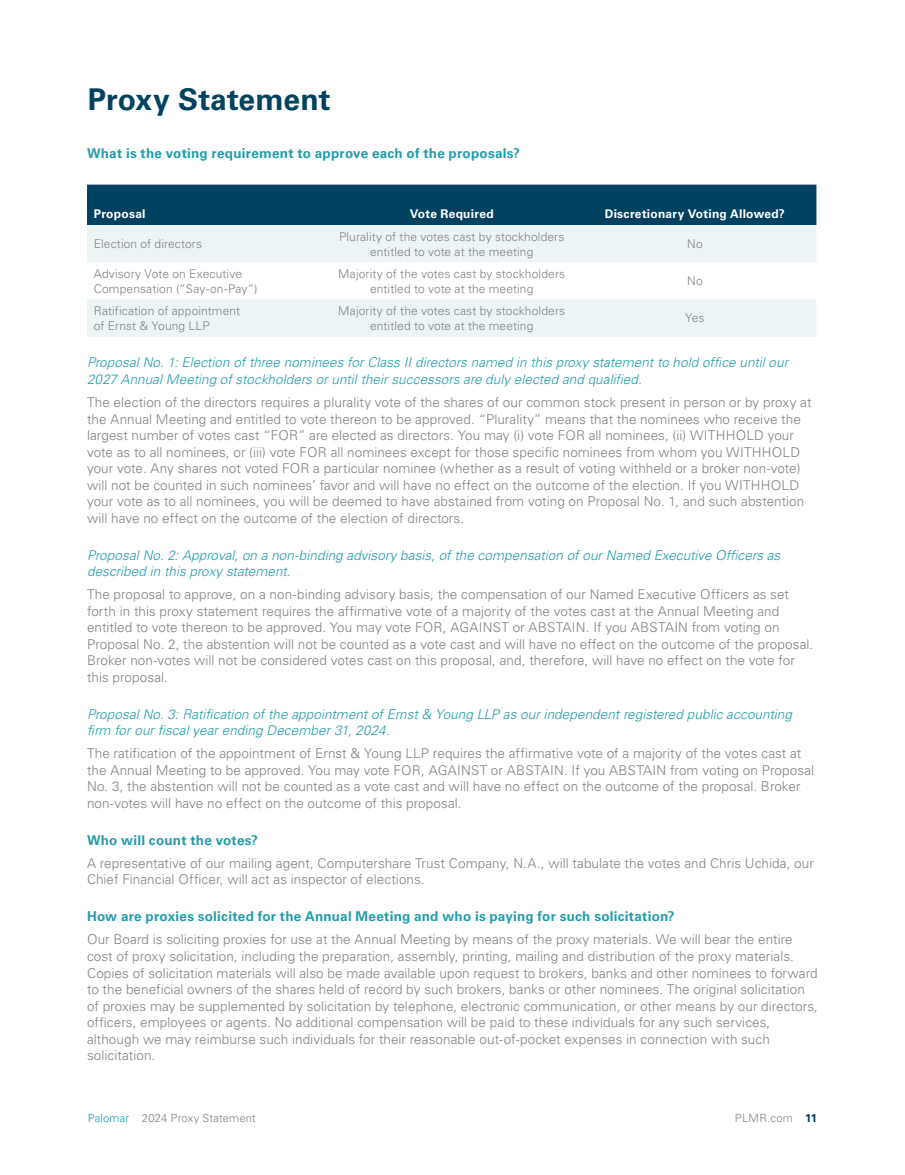
<style>
.page{position:relative;width:905px;height:1175px;background:#fff}
.page>*{position:absolute;margin:0;border:0;box-sizing:border-box;transform-origin:0 0}
.t1{font:700 30px "Univers LT Std";letter-spacing:.005em;color:#004260}
.t2{font:300 13.5px/16.5px "Univers LT Std";letter-spacing:.005em;color:#808285}
.t3{font:italic 300 13.5px/16.5px "Univers LT Std";letter-spacing:.005em;color:#239dab}
.t4{font:700 13.5px "Univers LT Std";letter-spacing:.015em;color:#239dab}
.t5{font:300 12px/15px "Univers LT Std";letter-spacing:.01em;color:#808285}
.t6{font:700 12px "Univers LT Std";letter-spacing:.02em;color:#fff}
.t7{font:300 11.25px "Univers LT Std";letter-spacing:.015em;color:#808285}
.s1{color:#239dab}
.s2{font-weight:700;color:#004260}
</style>
<div class="page">
<div style="left:87px;top:185px;width:729px;height:40px;background:#004260"></div>
<svg style="left:87px;top:225px;width:729px;height:112px;fill:#edf4f6"></svg>
<p class="t1" style="left:88px;top:81px;width:244px">Proxy Statement</p>
<p class="t4" style="left:87px;top:146px;width:434px">What is the voting requirement to approve each of the proposals?</p>
<p class="t6" style="left:94px;top:207px;width:53px">Proposal</p>
<p class="t6" style="left:409px;top:207px;width:86px">Vote Required</p>
<p class="t6" style="left:604px;top:207px;width:182px">Discretionary Voting Allowed?</p>
<p class="t5" style="left:94px;top:236px;width:110px">Election of directors</p>
<p class="t5" style="left:339px;top:229px;width:227px">Plurality of the votes cast by stockholders</p>
<p class="t5" style="left:370px;top:244px;width:165px">entitled to vote at the meeting</p>
<p class="t5" style="left:687px;top:236px;width:17px">No</p>
<p class="t5" style="left:94px;top:266px;width:165px">Advisory Vote on Executive<br>Compensation (“Say-on-Pay”)</p>
<p class="t5" style="left:338px;top:266px;width:228px;text-align:center">Majority of the votes cast by stockholders entitled to vote at the meeting</p>
<p class="t5" style="left:687px;top:273px;width:17px">No</p>
<p class="t5" style="left:94px;top:303px;width:148px">Ratification of appointment of Ernst &amp; Young LLP</p>
<p class="t5" style="left:338px;top:303px;width:228px;text-align:center">Majority of the votes cast by stockholders entitled to vote at the meeting</p>
<p class="t5" style="left:685px;top:311px;width:21px">Yes</p>
<p class="t3" style="left:87px;top:354px;width:702px">Proposal No. 1: Election of three nominees for Class II directors named in this proxy statement to hold office until our<br>2027 Annual Meeting of stockholders or until their successors are duly elected and qualified.</p>
<p class="t2" style="left:87px;top:394px;width:726px">The election of the directors requires a plurality vote of the shares of our common stock present in person or by proxy at the Annual Meeting and entitled to vote thereon to be approved. “Plurality” means that the nominees who receive the largest number of votes cast “FOR” are elected as directors. You may (i) vote FOR all nominees, (ii) WITHHOLD your vote as to all nominees, or (iii) vote FOR all nominees except for those specific nominees from whom you WITHHOLD your vote. Any shares not voted FOR a particular nominee (whether as a result of voting withheld or a broker non-vote) will not be counted in such nominees’ favor and will have no effect on the outcome of the election. If you WITHHOLD your vote as to all nominees, you will be deemed to have abstained from voting on Proposal No. 1, and such abstention will have no effect on the outcome of the election of directors.</p>
<p class="t3" style="left:87px;top:546px;width:694px">Proposal No. 2: Approval, on a non-binding advisory basis, of the compensation of our Named Executive Officers as described in this proxy statement.</p>
<p class="t2" style="left:87px;top:586px;width:727px">The proposal to approve, on a non-binding advisory basis, the compensation of our Named Executive Officers as set forth in this proxy statement requires the affirmative vote of a majority of the votes cast at the Annual Meeting and entitled to vote thereon to be approved. You may vote FOR, AGAINST or ABSTAIN. If you ABSTAIN from voting on Proposal No. 2, the abstention will not be counted as a vote cast and will have no effect on the outcome of the proposal.<br>Broker non-votes will not be considered votes cast on this proposal, and, therefore, will have no effect on the vote for this proposal.</p>
<p class="t3" style="left:87px;top:705px;width:706px">Proposal No. 3: Ratification of the appointment of Ernst &amp; Young LLP as our independent registered public accounting firm for our fiscal year ending December 31, 2024.</p>
<p class="t2" style="left:87px;top:745px;width:728px">The ratification of the appointment of Ernst &amp; Young LLP requires the affirmative vote of a majority of the votes cast at the Annual Meeting to be approved. You may vote FOR, AGAINST or ABSTAIN. If you ABSTAIN from voting on Proposal No. 3, the abstention will not be counted as a vote cast and will have no effect on the outcome of the proposal. Broker non-votes will have no effect on the outcome of this proposal.</p>
<p class="t4" style="left:87px;top:832px;width:172px">Who will count the votes?</p>
<p class="t2" style="left:87px;top:855px;width:728px">A representative of our mailing agent, Computershare Trust Company, N.A., will tabulate the votes and Chris Uchida, our<br>Chief Financial Officer, will act as inspector of elections.</p>
<p class="t4" style="left:87px;top:908px;width:589px">How are proxies solicited for the Annual Meeting and who is paying for such solicitation?</p>
<p class="t2" style="left:87px;top:931px;width:732px">Our Board is soliciting proxies for use at the Annual Meeting by means of the proxy materials. We will bear the entire cost of proxy solicitation, including the preparation, assembly, printing, mailing and distribution of the proxy materials.<br>Copies of solicitation materials will also be made available upon request to brokers, banks and other nominees to forward to the beneficial owners of the shares held of record by such brokers, banks or other nominees. The original solicitation of proxies may be supplemented by solicitation by telephone, electronic communication, or other means by our directors, officers, employees or agents. No additional compensation will be paid to these individuals for any such services, although we may reimburse such individuals for their reasonable out-of-pocket expenses in connection with such solicitation.</p>
<p class="t7" style="left:88px;top:1111px;width:169px"><span class="s1">Palomar</span> 2024 Proxy Statement</p>
<p class="t7" style="left:735px;top:1111px;width:84px">PLMR.com <span class="s2">11</span></p>
</div>
